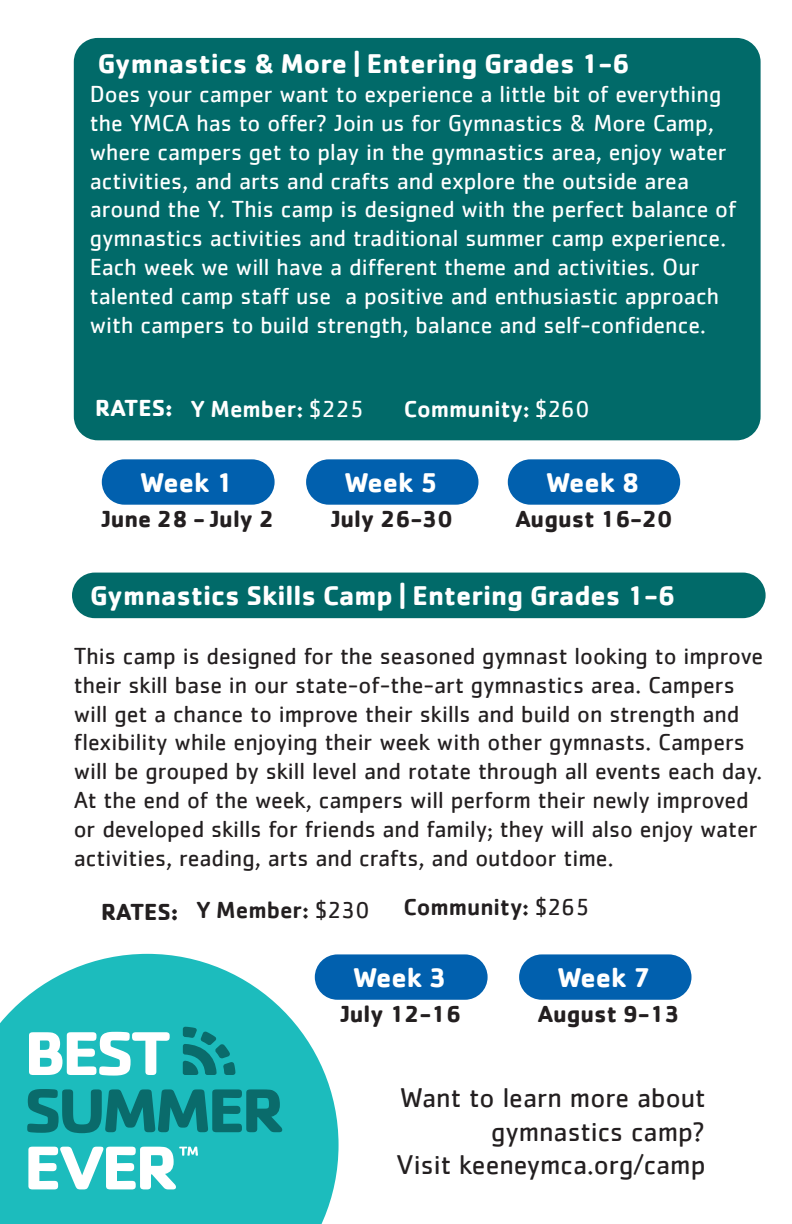
<style>
.page{position:relative;width:792px;height:1224px;background:#fff}
.page>*{position:absolute;margin:0;border:0;box-sizing:border-box;transform-origin:0 0}
.t1{font:700 28px "Cachet";color:#fff}
.t2{font:28px/33.6px "Cachet";color:#231f20;text-align:right}
.t3{font:24px/28.8px "Cachet";color:#fff}
.t4{font:24px/28.8px "Cachet";color:#231f20}
.t5{font:700 24px "Cachet";color:#231f20}
.t6{font:500 24px "Cachet";color:#fff}
.t7{font:500 24px "Cachet";color:#231f20}
.t8{font:700 24px "Cachet";color:#fff}
.s1{font-weight:400}
</style>
<div class="page">
<div style="left:102px;top:459px;width:173px;height:46px;background:#0160ae;border-radius:23px"></div>
<div style="left:306px;top:459px;width:173px;height:46px;background:#0160ae;border-radius:23px"></div>
<div style="left:508px;top:459px;width:172px;height:46px;background:#0160ae;border-radius:23px"></div>
<div style="left:74px;top:38px;width:687px;height:402px;background:#016a69;border-radius:24px"></div>
<svg style="left:0;top:954px;width:339px;height:270px;fill:#1cbcbd"></svg>
<svg style="left:29px;top:1032px;width:141px;height:44px"></svg>
<svg style="left:27px;top:1089px;width:255px;height:44px;background:#118b8c"></svg>
<svg style="left:183px;top:1027px;width:53px;height:48px;background:#139697"></svg>
<svg style="left:28px;top:1147px;width:170px;height:42px"></svg>
<div style="left:72px;top:573px;width:694px;height:45px;background:#016a69;border-radius:23px"></div>
<div style="left:315px;top:954px;width:173px;height:46px;background:#0160ae;border-radius:23px"></div>
<div style="left:519px;top:954px;width:173px;height:46px;background:#0160ae;border-radius:23px"></div>
<p class="t1" style="left:98px;top:46px;width:534px">Gymnastics &amp; More | Entering Grades 1-6</p>
<p class="t3" style="left:90px;top:79px;width:648px">Does your camper want to experience a little bit of everything the YMCA has to offer? Join us for Gymnastics &amp; More Camp, where campers get to play in the gymnastics area, enjoy water activities, and arts and crafts and explore the outside area around the Y. This camp is designed with the perfect balance of gymnastics activities and traditional summer camp experience.<br>Each week we will have a different theme and activities. Our talented camp staff use a positive and enthusiastic approach with campers to build strength, balance and self-confidence.</p>
<p class="t8" style="left:95px;top:393px;width:79px">RATES:</p>
<p class="t6" style="left:190px;top:394px;width:175px">Y Member: <span class="s1">$225</span></p>
<p class="t6" style="left:404px;top:394px;width:187px">Community: <span class="s1">$260</span></p>
<p class="t1" style="left:140px;top:464px;width:95px">Week 1</p>
<p class="t5" style="left:102px;top:504px;width:174px">June 28 - July 2</p>
<p class="t1" style="left:344px;top:464px;width:95px">Week 5</p>
<p class="t5" style="left:332px;top:504px;width:123px">July 26-30</p>
<p class="t1" style="left:546px;top:464px;width:95px">Week 8</p>
<p class="t5" style="left:515px;top:504px;width:159px">August 16-20</p>
<p class="t1" style="left:90px;top:578px;width:587px">Gymnastics Skills Camp | Entering Grades 1-6</p>
<p class="t4" style="left:74px;top:641px;width:691px">This camp is designed for the seasoned gymnast looking to improve their skill base in our state-of-the-art gymnastics area. Campers will get a chance to improve their skills and build on strength and flexibility while enjoying their week with other gymnasts. Campers will be grouped by skill level and rotate through all events each day.<br>At the end of the week, campers will perform their newly improved or developed skills for friends and family; they will also enjoy water activities, reading, arts and crafts, and outdoor time.</p>
<p class="t5" style="left:101px;top:896px;width:79px">RATES:</p>
<p class="t7" style="left:196px;top:895px;width:175px">Y Member: <span class="s1">$230</span></p>
<p class="t7" style="left:403px;top:892px;width:188px">Community: <span class="s1">$265</span></p>
<p class="t1" style="left:353px;top:959px;width:95px">Week 3</p>
<p class="t5" style="left:341px;top:999px;width:122px">July 12-16</p>
<p class="t1" style="left:557px;top:959px;width:95px">Week 7</p>
<p class="t5" style="left:538px;top:999px;width:143px">August 9-13</p>
<p class="t2" style="left:400px;top:1080px;width:307px">Want to learn more about gymnastics camp?</p>
<p class="t2" style="left:396px;top:1148px;width:311px">Visit keeneymca.org/camp</p>
</div>
